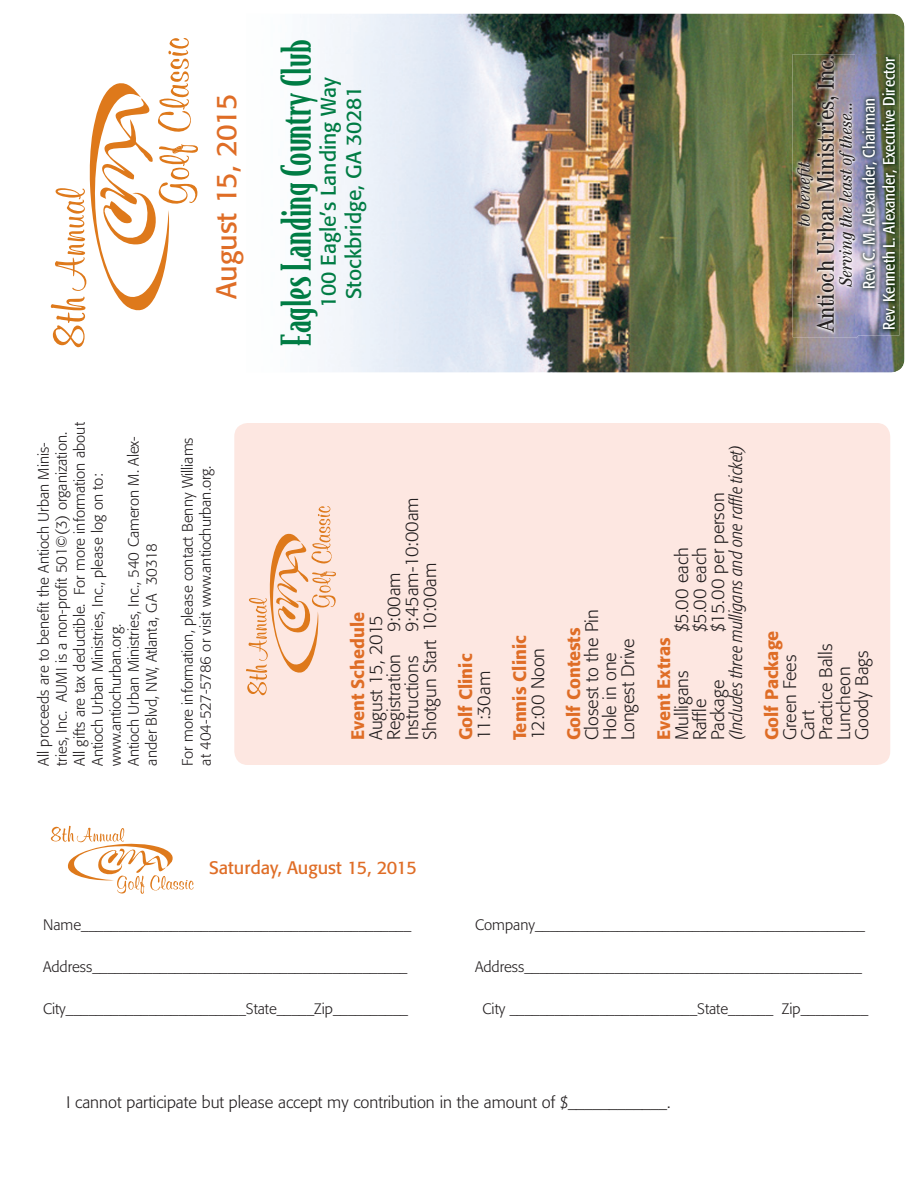
<style>
.page{position:relative;width:918px;height:1188px;background:#fff}
.page>*{position:absolute;margin:0;border:0;box-sizing:border-box;transform-origin:0 0}
.t1{font:500 39px "Bodega Serif";color:#007c44}
.t2{font:28.5px "Formata";letter-spacing:-.005em;color:#df6d26}
.t3{font:condensed 24px "Century";color:#231f20}
.t4{font:21px/25.2px "Formata";color:#007c44;text-align:center}
.t5{font:300 18px/18px "Formata";color:#231f20}
.t6{font:500 18px "Formata";color:#df6d26}
.t7{font:italic 300 condensed 18px "Formata";color:#231f20}
.t8{font:italic condensed 18px "Century";color:#231f20}
.t9{font:18px "Formata";color:#df6d26}
.t10{font:300 16.5px "Formata";color:#231f20}
.t11{font:condensed 16.5px/19.8px "Formata";color:#fff;text-align:center}
.t12{font:300 15px/18px "Formata";color:#231f20}
</style>
<div class="page">
<div style="left:234px;top:423px;width:656px;height:342px;background:#fde7e1;border-radius:14px"></div>
<img style="left:321px;top:14px;width:583px;height:359px">
<img style="left:857px;top:54px;width:42px;height:282px">
<img style="left:793px;top:54px;width:64px;height:283px">
<img style="left:855px;top:54px;width:2px;height:282px">
<svg style="left:51px;top:38px;width:147px;height:309px"></svg>
<svg style="left:246px;top:506px;width:90px;height:189px"></svg>
<svg style="left:51px;top:826px;width:143px;height:68px"></svg>
<h2 class="t2" style="left:214px;top:299px;width:207px;rotate:-90deg">August 15, 2015</h2>
<p class="t12" style="left:36px;top:766px;width:345px;rotate:-90deg">All proceeds are to benefit the Antioch Urban Minis&shy;tries, Inc. AUMI is a non-profit 501©(3) organization.<br>All gifts are tax deductible. For more information about Antioch Urban Ministries, Inc., please log on to: www.antiochurban.org.<br>Antioch Urban Ministries, Inc., 540 Cameron M. Alex&shy;ander Blvd, NW, Atlanta, GA 30318</p>
<p class="t12" style="left:180px;top:766px;width:330px;rotate:-90deg">For more information, please contact Benny Williams at 404-527-5786 or visit www.antiochurban.org.</p>
<h1 class="t1" style="left:280px;top:346px;width:308px;rotate:-90deg">Eagles Landing Country Club</h1>
<h3 class="t4" style="left:318px;top:308px;width:232px;rotate:-90deg">100 Eagle’s Landing Way<br>Stockbridge, GA 30281</h3>
<h3 class="t3" style="left:817px;top:332px;width:279px;rotate:-90deg">Antioch Urban Ministries, Inc.</h3>
<p class="t11" style="left:860px;top:330px;width:275px;rotate:-90deg">Rev. C. M. Alexander, Chairman<br>Rev. Kenneth L. Alexander, Executive Director</p>
<p class="t8" style="left:839px;top:286px;width:187px;rotate:-90deg">Serving the least of these...</p>
<p class="t8" style="left:797px;top:226px;width:66px;rotate:-90deg">to benefit</p>
<p class="t5" style="left:404px;top:740px;width:244px;text-indent:108px;rotate:-90deg">9:45am-10:00am<br>Shotgun Start 10:00am</p>
<p class="t5" style="left:368px;top:740px;width:169px;rotate:-90deg">August 15, 2015<br>Registration 9:00am<br>Instructions</p>
<p class="t6" style="left:350px;top:740px;width:130px;rotate:-90deg">Event Schedule</p>
<p class="t6" style="left:458px;top:740px;width:88px;rotate:-90deg">Golf Clinic</p>
<p class="t5" style="left:476px;top:740px;width:71px;rotate:-90deg">11:30am</p>
<p class="t6" style="left:512px;top:740px;width:107px;rotate:-90deg">Tennis Clinic</p>
<p class="t5" style="left:530px;top:740px;width:94px;rotate:-90deg">12:00 Noon</p>
<p class="t5" style="left:584px;top:740px;width:133px;rotate:-90deg">Closest to the Pin<br>Hole in one<br>Longest Drive</p>
<p class="t6" style="left:566px;top:740px;width:114px;rotate:-90deg">Golf Contests</p>
<p class="t7" style="left:729px;top:740px;width:300px;rotate:-90deg">(Includes three mulligans and one raffle ticket)</p>
<p class="t5" style="left:710px;top:632px;width:141px;rotate:-90deg">$15.00 per person</p>
<p class="t5" style="left:674px;top:632px;width:86px;rotate:-90deg">$5.00 each</p>
<p class="t5" style="left:692px;top:632px;width:86px;rotate:-90deg">$5.00 each</p>
<p class="t6" style="left:656px;top:740px;width:105px;rotate:-90deg">Event Extras</p>
<p class="t5" style="left:674px;top:740px;width:72px;rotate:-90deg">Mulligans</p>
<p class="t5" style="left:710px;top:740px;width:62px;rotate:-90deg">Package</p>
<p class="t5" style="left:692px;top:740px;width:43px;rotate:-90deg">Raffle</p>
<p class="t6" style="left:764px;top:740px;width:111px;rotate:-90deg">Golf Package</p>
<p class="t5" style="left:782px;top:740px;width:98px;rotate:-90deg">Green Fees<br>Cart<br>Practice Balls<br>Luncheon<br>Goody Bags</p>
<p class="t9" style="left:209px;top:860px;width:209px">Saturday, August 15, 2015</p>
<p class="t12" style="left:43px;top:917px;width:370px">Name____________________________________________</p>
<p class="t12" style="left:475px;top:917px;width:392px">Company____________________________________________</p>
<p class="t12" style="left:43px;top:959px;width:366px">Address__________________________________________</p>
<p class="t12" style="left:475px;top:959px;width:388px">Address_____________________________________________</p>
<p class="t12" style="left:43px;top:1001px;width:367px">City________________________State_____Zip__________</p>
<p class="t12" style="left:483px;top:1001px;width:387px">City _________________________State______ Zip_________</p>
<p class="t10" style="left:67px;top:1094px;width:605px">I cannot participate but please accept my contribution in the amount of $____________.</p>
</div>
